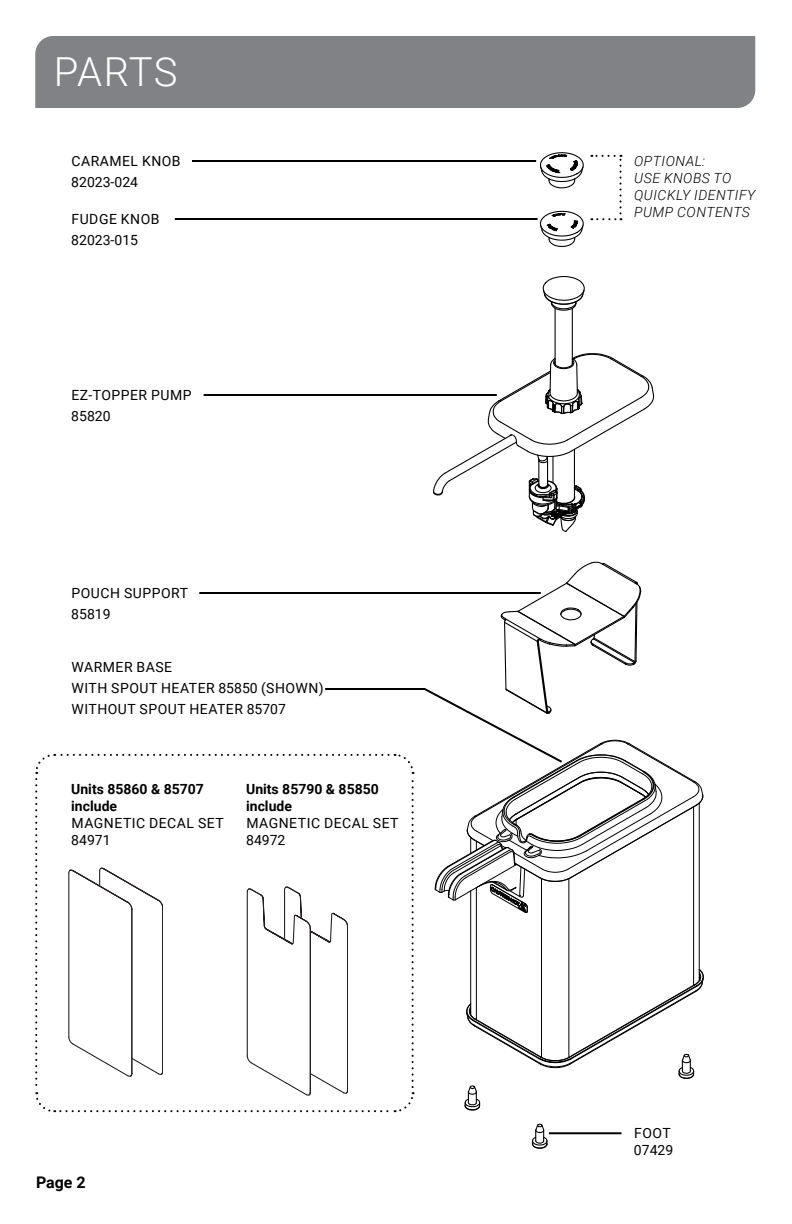
<style>
.page{position:relative;width:792px;height:1224px;background:#fff}
.page>*{position:absolute;margin:0;border:0;box-sizing:border-box;transform-origin:0 0}
.t1{font:300 40px "Roboto";letter-spacing:.01em;color:#fff}
.t2{font:700 16px "Roboto";color:#000}
.t3{font:14px/21.4px "Roboto";letter-spacing:.035em;color:#000}
.t4{font:italic 300 14px/17px "Roboto";letter-spacing:.035em;color:#000}
.t5{font:700 14px/17px "Roboto";color:#000}
.t6{font:14px/17px "Roboto";color:#000}
</style>
<div class="page">
<svg style="left:531px;top:1123px;width:17px;height:26px"></svg>
<hr style="left:555px;top:308px;width:1px;height:56px;background:#000">
<hr style="left:572px;top:308px;width:1px;height:56px;background:#000">
<svg style="left:542px;top:276px;width:43px;height:35px"></svg>
<svg style="left:539px;top:152px;width:45px;height:37px"></svg>
<svg style="left:433px;top:353px;width:222px;height:179px"></svg>
<svg style="left:539px;top:210px;width:45px;height:37px"></svg>
<hr style="left:192px;top:160px;width:344px;height:2px;background:#000">
<div style="left:35px;top:36px;width:720px;height:72px;background:#808285"></div>
<hr style="left:175px;top:218px;width:363px;height:2px;background:#000">
<hr style="left:204px;top:394px;width:293px;height:2px;background:#000">
<svg style="left:591px;top:155px;width:31px;height:65px"></svg>
<svg style="left:35px;top:561px;width:669px;height:552px"></svg>
<hr style="left:549px;top:1132px;width:73px;height:2px;background:#000">
<h1 class="t1" style="left:54px;top:44px;width:125px">PARTS</h1>
<p class="t3" style="left:71px;top:149px;width:111px">CARAMEL KNOB<br>82023-024</p>
<p class="t3" style="left:71px;top:207px;width:90px">FUDGE KNOB<br>82023-015</p>
<p class="t3" style="left:71px;top:383px;width:122px">EZ-TOPPER PUMP<br>85820</p>
<p class="t3" style="left:71px;top:581px;width:118px">POUCH SUPPORT<br>85819</p>
<p class="t3" style="left:72px;top:655px;width:254px">WARMER BASE<br>WITH SPOUT HEATER 85850 (SHOWN)<br>WITHOUT SPOUT HEATER 85707</p>
<p class="t5" style="left:71px;top:780px;width:134px">Units 85860 &amp; 85707 include</p>
<p class="t3" style="left:71px;top:814px;width:154px;line-height:17px">MAGNETIC DECAL SET<br>84971</p>
<p class="t5" style="left:246px;top:780px;width:134px">Units 85790 &amp; 85850 include</p>
<p class="t3" style="left:246px;top:814px;width:154px;line-height:17px">MAGNETIC DECAL SET<br>84972</p>
<p class="t2" style="left:36px;top:1171px;width:51px">Page 2</p>
<p class="t4" style="left:634px;top:152px;width:123px">OPTIONAL:<br>USE KNOBS TO<br>QUICKLY IDENTIFY<br>PUMP CONTENTS</p>
<p class="t6" style="left:634px;top:1124px;width:41px">FOOT<br>07429</p>
</div>
